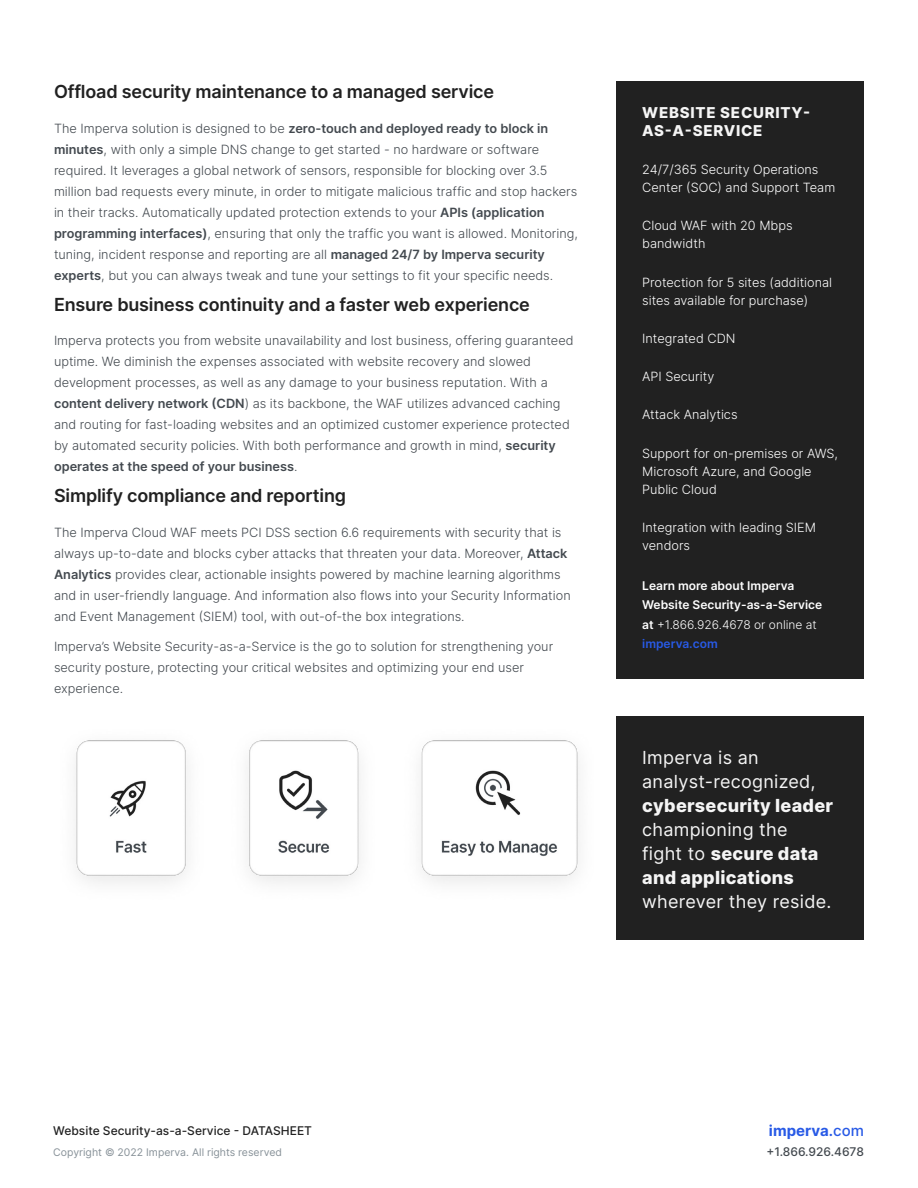
<style>
.page{position:relative;width:918px;height:1188px;background:#fff}
.page>*{position:absolute;margin:0;border:0;box-sizing:border-box;transform-origin:0 0}
.t1{font:600 18px "Inter";letter-spacing:-.01em;color:#212121}
.t2{font:800 18px/24px "Inter";letter-spacing:.015em;color:#f5f5f5}
.t3{font:18px/24px "Inter";letter-spacing:.015em;color:#f5f5f5}
.t4{font:800 15px/18px "Inter";letter-spacing:.05em;color:#f5f5f5}
.t5{font:700 15px "Inter";color:#285ae6}
.t6{font:300 12.75px/21px "Inter";color:#43494f}
.t7{font:300 12.75px/18px "Inter";color:#fff}
.t8{font:600 12px/19.5px "Inter";color:#fff}
.t9{font:500 12px "Inter";color:#212121}
.t10{font:500 12px "Inter";color:#43494f}
.t11{font:10.5px "Inter";color:#879198}
.s1{font-weight:600}
.s2{font-weight:300}
.s3{color:#285ae6}
.s4{font-weight:400}
.s5{font-weight:500}
</style>
<div class="page">
<div style="left:617px;top:716px;width:247px;height:223px;background:#212121"></div>
<div style="left:617px;top:81px;width:247px;height:597px;background:#212121"></div>
<img style="left:75px;top:740px;width:504px;height:143px">
<h1 class="t1" style="left:54px;top:79px;width:442px">Offload security maintenance to a managed service</h1>
<p class="t6" style="left:54px;top:118px;width:525px">The Imperva solution is designed to be <span class="s1">zero-touch and deployed ready to block in minutes</span>, with only a simple DNS change to get started - no hardware or software required. It leverages a global network of sensors, responsible for blocking over 3.5 million bad requests every minute, in order to mitigate malicious traffic and stop hackers in their tracks. Automatically updated protection extends to your <span class="s1">APIs (application programming interfaces)</span>, ensuring that only the traffic you want is allowed. Monitoring, tuning, incident response and reporting are all <span class="s1">managed 24/7 by Imperva security experts</span>, but you can always tweak and tune your settings to fit your specific needs.</p>
<h1 class="t1" style="left:54px;top:291px;width:477px">Ensure business continuity and a faster web experience</h1>
<p class="t6" style="left:54px;top:330px;width:521px">Imperva protects you from website unavailability and lost business, offering guaranteed uptime. We diminish the expenses associated with website recovery and slowed development processes, as well as any damage to your business reputation. With a <span class="s1">content delivery network (CDN</span>) as its backbone, the WAF utilizes advanced caching and routing for fast-loading websites and an optimized customer experience protected by automated security policies. With both performance and growth in mind, <span class="s1">security operates at the speed of your business</span>.</p>
<h1 class="t1" style="left:54px;top:482px;width:294px">Simplify compliance and reporting</h1>
<p class="t6" style="left:54px;top:522px;width:518px">The Imperva Cloud WAF meets PCI DSS section 6.6 requirements with security that is always up-to-date and blocks cyber attacks that threaten your data. Moreover, <span class="s1">Attack Analytics</span> provides clear, actionable insights powered by machine learning algorithms and in user-friendly language. And information also flows into your Security Information and Event Management (SIEM) tool, with out-of-the box integrations.</p>
<p class="t6" style="left:54px;top:636px;width:501px">Imperva’s Website Security-as-a-Service is the go to solution for strengthening your security posture, protecting your critical websites and optimizing your end user experience.</p>
<p class="t4" style="left:642px;top:103px;width:169px">WEBSITE SECURITY-<br>AS-A-SERVICE</p>
<p class="t7" style="left:642px;top:160px;width:195px">24/7/365 Security Operations<br>Center (SOC) and Support Team</p>
<p class="t7" style="left:642px;top:217px;width:152px">Cloud WAF with 20 Mbps bandwidth</p>
<p class="t7" style="left:642px;top:273px;width:191px">Protection for 5 sites (additional sites available for purchase)</p>
<p class="t7" style="left:642px;top:329px;width:95px">Integrated CDN</p>
<p class="t7" style="left:642px;top:367px;width:74px">API Security</p>
<p class="t7" style="left:642px;top:406px;width:97px">Attack Analytics</p>
<p class="t7" style="left:642px;top:444px;width:197px">Support for on-premises or AWS,<br>Microsoft Azure, and Google<br>Public Cloud</p>
<p class="t7" style="left:642px;top:518px;width:175px">Integration with leading SIEM vendors</p>
<p class="t8" style="left:642px;top:575px;width:181px">Learn more about Imperva<br>Website Security-as-a-Service at <span class="s2">+1.866.926.4678 or online at </span><span class="s3">imperva.com</span></p>
<h1 class="t3" style="left:642px;top:745px;width:175px">Imperva is an analyst-recognized,</h1>
<h1 class="t2" style="left:642px;top:793px;width:192px">cybersecurity leader</h1>
<h1 class="t2" style="left:642px;top:817px;width:178px"><span class="s4">championing the fight to</span> secure data and applications</h1>
<h1 class="t3" style="left:642px;top:889px;width:191px">wherever they reside.</h1>
<p class="t9" style="left:53px;top:1122px;width:260px">Website Security-as-a-Service - DATASHEET</p>
<p class="t11" style="left:53px;top:1145px;width:230px">Copyright © 2022 Imperva. All rights reserved</p>
<p class="t5" style="left:769px;top:1119px;width:97px">imperva<span class="s1">.</span><span class="s5">com</span></p>
<p class="t10" style="left:767px;top:1143px;width:99px">+1.866.926.4678</p>
</div>
